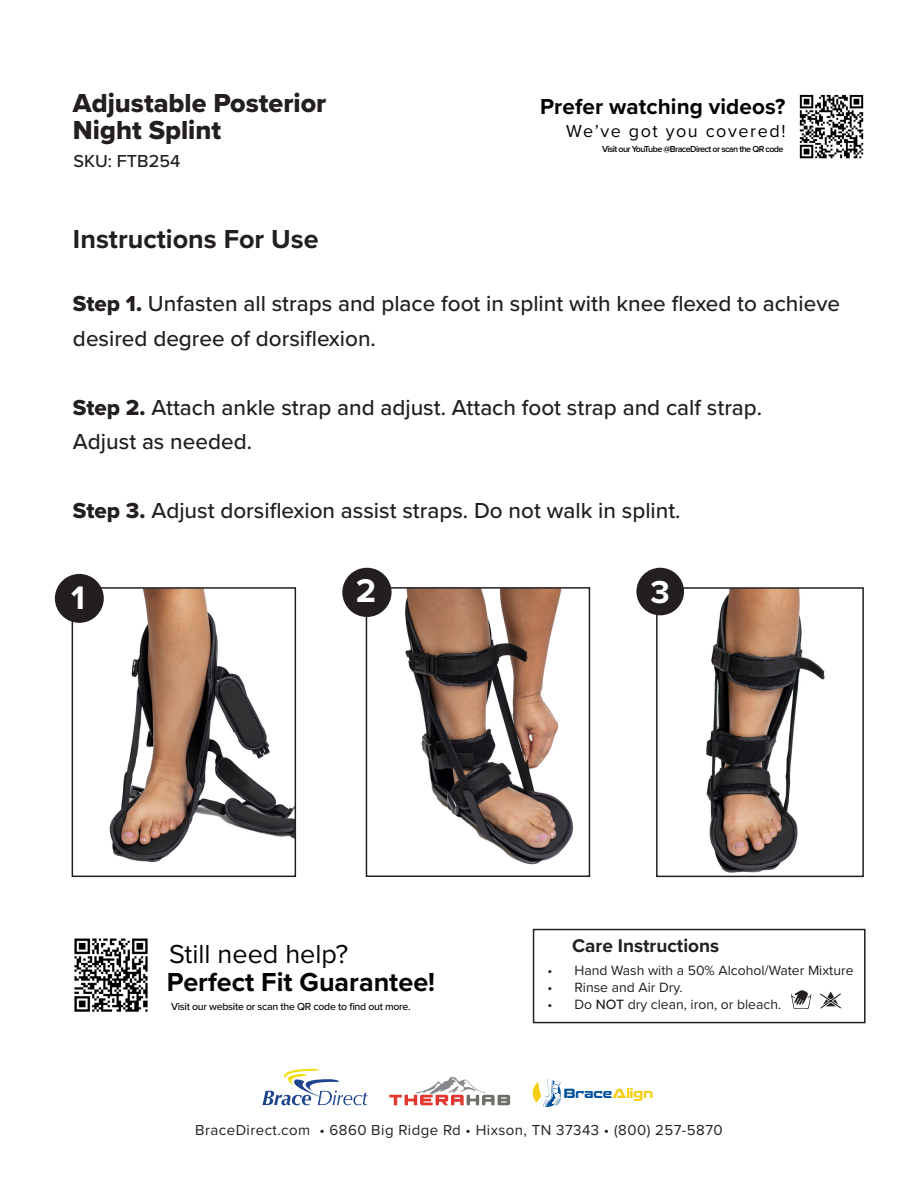
<style>
.page{position:relative;width:918px;height:1188px;background:#fff}
.page>*{position:absolute;margin:0;border:0;box-sizing:border-box;transform-origin:0 0}
.t1{font:700 34.05px "Proxima Nova";color:#fff}
.t2{font:700 33.75px "Proxima Nova";color:#fff}
.t3{font:700 32.85px "Proxima Nova";color:#fff}
.t4{font:27px/27px "Proxima Nova Extrabld";color:#231f20}
.t5{font:700 27px "Proxima Nova";color:#040503}
.t6{font:700 27px "Proxima Nova";color:#231f20}
.t7{font:27px "Proxima Nova";color:#040503}
.t8{font:500 22.5px/34.5px "Proxima Nova";color:#231f20}
.t9{font:700 22.5px "Proxima Nova";letter-spacing:.005em;color:#040503}
.t10{font:700 19.05px "Proxima Nova";color:#231f20}
.t11{font:18px "Proxima Nova";letter-spacing:.09em;color:#040503}
.t12{font:500 18px "Proxima Nova";color:#231f20}
.t13{font:15px "Proxima Nova";letter-spacing:.03em;color:#231f20}
.t14{font:13.95px "Proxima Nova";color:#231f20}
.t15{font:700 12.75px "Recharge Rg";letter-spacing:.01em;color:#045299}
.t16{font:500 10.5px "Proxima Nova";letter-spacing:-.025em;color:#040503}
.t17{font:600 9px "Proxima Nova";letter-spacing:-.065em;color:#040503}
.s1{font-family:"Proxima Nova Extrabld";font-weight:400}
.s2{font-weight:500}
.s3{color:#f3cf10}
</style>
<div class="page">
<svg style="left:791px;top:990px;width:20px;height:19px"></svg>
<svg style="left:820px;top:992px;width:21px;height:17px"></svg>
<div style="left:533px;top:929px;width:333px;height:94px;border:2px solid #231f20"></div>
<img style="left:799px;top:94px;width:65px;height:65px">
<img style="left:74px;top:938px;width:74px;height:74px">
<svg style="left:389px;top:1077px;width:121px;height:28px"></svg>
<svg style="left:262px;top:1069px;width:106px;height:37px"></svg>
<svg style="left:533px;top:1079px;width:28px;height:28px"></svg>
<img style="left:84px;top:590px;width:209px;height:273px">
<div style="left:72px;top:587px;width:224px;height:290px;border:2px solid #231f20"></div>
<div style="left:55px;top:574px;width:49px;height:49px;background:#231f20;border-radius:50%"></div>
<img style="left:342px;top:588px;width:249px;height:289px">
<div style="left:366px;top:587px;width:224px;height:290px;border:2px solid #231f20"></div>
<div style="left:342px;top:568px;width:50px;height:49px;background:#231f20;border-radius:50%"></div>
<img style="left:659px;top:590px;width:166px;height:283px">
<div style="left:656px;top:587px;width:208px;height:290px;border:2px solid #231f20"></div>
<div style="left:636px;top:568px;width:48px;height:47px;background:#231f20;border-radius:50%"></div>
<p class="t4" style="left:73px;top:89px;width:255px">Adjustable Posterior<br>Night Splint</p>
<p class="t12" style="left:74px;top:148px;width:108px">SKU: FTB254</p>
<p class="t6" style="left:73px;top:219px;width:247px">Instructions For Use</p>
<p class="t9" style="left:540px;top:90px;width:247px">Prefer watching videos?</p>
<p class="t11" style="left:566px;top:117px;width:221px">We’ve got you covered!</p>
<p class="t17" style="left:602px;top:143px;width:183px">Visit our YouTube @BraceDirect or scan the QR code</p>
<p class="t8" style="left:73px;top:286px;width:769px"><span class="s1">Step 1.</span> Unfasten all straps and place foot in splint with knee flexed to achieve desired degree of dorsiflexion.</p>
<p class="t8" style="left:73px;top:389px;width:691px"><span class="s1">Step 2.</span> Attach ankle strap and adjust. Attach foot strap and calf strap.<br>Adjust as needed.</p>
<p class="t8" style="left:73px;top:493px;width:609px"><span class="s1">Step 3.</span> Adjust dorsiflexion assist straps. Do not walk in splint.</p>
<h2 class="t2" style="left:71px;top:572px;width:15px">1</h2>
<h1 class="t1" style="left:356px;top:566px;width:22px">2</h1>
<h3 class="t3" style="left:650px;top:568px;width:21px">3</h3>
<p class="t7" style="left:169px;top:933px;width:181px">Still need help?</p>
<p class="t5" style="left:167px;top:962px;width:270px">Perfect Fit Guarantee!</p>
<p class="t16" style="left:171px;top:998px;width:241px">Visit our website or scan the QR code to find out more.</p>
<p class="t10" style="left:572px;top:932px;width:149px">Care Instructions</p>
<p class="t14" style="left:547px;top:960px;width:308px">• Hand Wash with a 50% Alcohol/Water Mixture</p>
<p class="t14" style="left:547px;top:977px;width:137px">• Rinse and Air Dry.</p>
<p class="t14" style="left:547px;top:994px;width:235px">• Do <span class="s2">NOT</span> dry clean, iron, or bleach.</p>
<p class="t15" style="left:564px;top:1088px;width:91px">Brace<span class="s3">Align</span></p>
<p class="t13" style="left:195px;top:1119px;width:529px">BraceDirect.com • 6860 Big Ridge Rd • Hixson, TN 37343 • (800) 257-5870</p>
</div>
